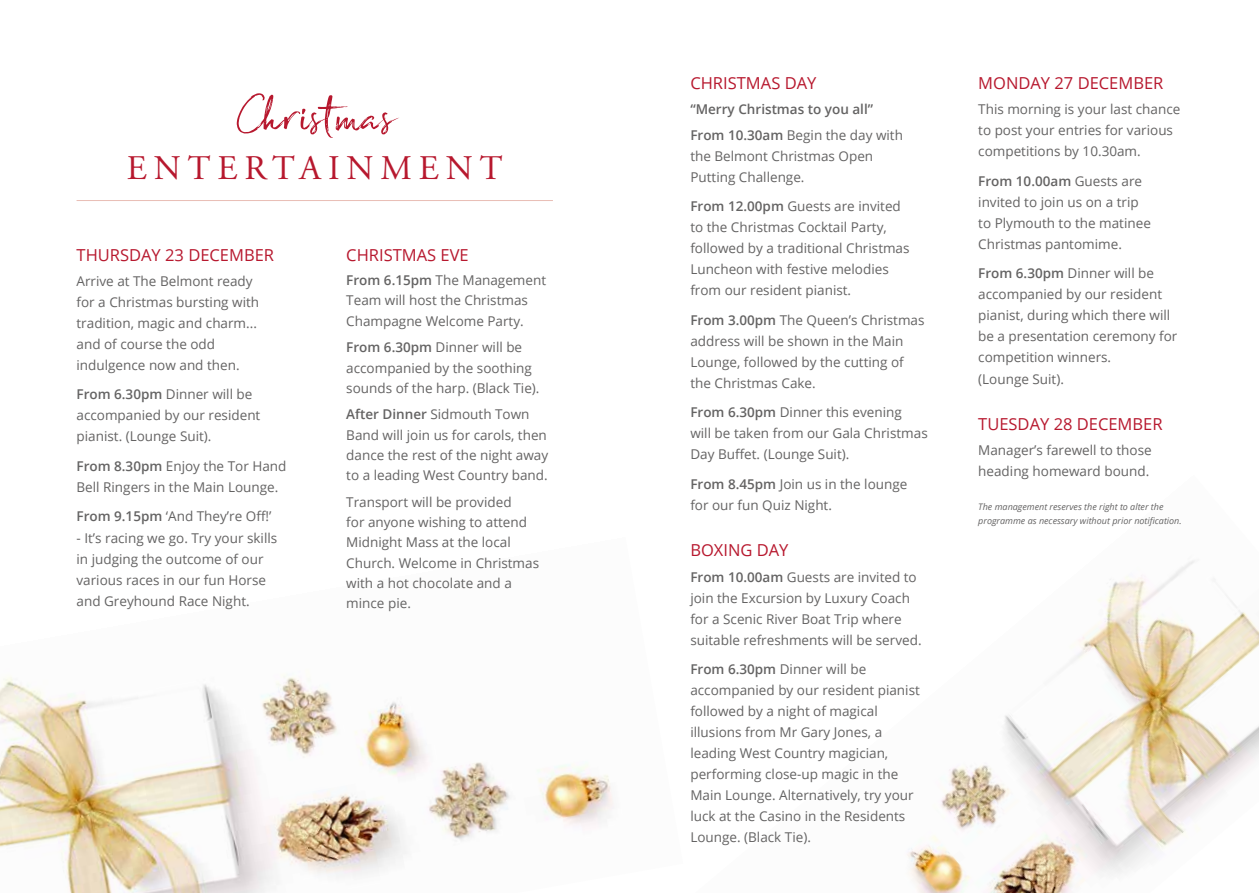
<style>
.page{position:relative;width:1259px;height:893px;background:#fff}
.page>*{position:absolute;margin:0;border:0;box-sizing:border-box;transform-origin:0 0}
.t1{font:60px "Broadcast Matter";color:#b7182e}
.t2{font:34.5px "Adobe Garamond Pro";letter-spacing:.2em;color:#b7182e}
.t3{font:16.5px "Open Sans";color:#b7182e}
.t4{font:13.5px/21px "Open Sans";color:#646363}
.t5{font:600 13.5px/25.2px "Open Sans";color:#646363}
.t6{font:italic 9px/13.5px "Open Sans";color:#646363}
.s1{font-weight:600}
.s2{font-weight:400}
</style>
<div class="page">
<img style="left:907px;top:560px;width:352px;height:333px">
<img style="left:0;top:675px;width:614px;height:218px">
<hr style="left:77px;top:200px;width:476px;height:1px;background:#e9beb5">
<h1 class="t1" style="left:237px;top:79px;width:157px">Christmas</h1>
<h2 class="t2" style="left:127px;top:147px;width:377px">ENTERTAINMENT</h2>
<p class="t3" style="left:77px;top:243px;width:199px">THURSDAY 23 DECEMBER</p>
<p class="t4" style="left:77px;top:270px;width:184px">Arrive at The Belmont ready for a Christmas bursting with tradition, magic and charm... and of course the odd indulgence now and then.</p>
<p class="t4" style="left:77px;top:384px;width:185px"><span class="s1">From 6.30pm</span> Dinner will be accompanied by our resident pianist. (Lounge Suit).</p>
<p class="t4" style="left:77px;top:455px;width:211px"><span class="s1">From 8.30pm</span> Enjoy the Tor Hand<br>Bell Ringers in the Main Lounge.</p>
<p class="t4" style="left:77px;top:506px;width:196px"><span class="s1">From 9.15pm</span> ‘And They’re Off!’</p>
<p class="t4" style="left:77px;top:527px;width:202px">- It’s racing we go. Try your skills in judging the outcome of our various races in our fun Horse and Greyhound Race Night.</p>
<p class="t3" style="left:346px;top:243px;width:124px">CHRISTMAS EVE</p>
<p class="t4" style="left:346px;top:270px;width:201px;line-height:20.2px"><span class="s1">From 6.15pm</span> The Management<br>Team will host the Christmas<br>Champagne Welcome Party.</p>
<p class="t4" style="left:346px;top:337px;width:195px;line-height:20.2px"><span class="s1">From 6.30pm</span> Dinner will be accompanied by the soothing sounds of the harp. (Black Tie).</p>
<p class="t4" style="left:346px;top:404px;width:203px;line-height:20.2px"><span class="s1">After Dinner</span> Sidmouth Town<br>Band will join us for carols, then dance the rest of the night away to a leading West Country band.</p>
<p class="t4" style="left:346px;top:491px;width:194px;line-height:20.2px">Transport will be provided<br>for anyone wishing to attend<br>Midnight Mass at the local<br>Church. Welcome in Christmas with a hot chocolate and a mince pie.</p>
<p class="t3" style="left:690px;top:72px;width:127px">CHRISTMAS DAY</p>
<p class="t5" style="left:690px;top:97px;width:214px">“Merry Christmas to you all”<br>From 10.30am <span class="s2">Begin the day with</span></p>
<p class="t4" style="left:690px;top:145px;width:184px">the Belmont Christmas Open<br>Putting Challenge.</p>
<p class="t4" style="left:690px;top:195px;width:221px"><span class="s1">From 12.00pm</span> Guests are invited to the Christmas Cocktail Party, followed by a traditional Christmas<br>Luncheon with festive melodies from our resident pianist.</p>
<p class="t4" style="left:690px;top:309px;width:236px"><span class="s1">From 3.00pm</span> The Queen’s Christmas address will be shown in the Main<br>Lounge, followed by the cutting of the Christmas Cake.</p>
<p class="t4" style="left:690px;top:401px;width:239px"><span class="s1">From 6.30pm</span> Dinner this evening<br>will be taken from our Gala Christmas<br>Day Buffet. (Lounge Suit).</p>
<p class="t4" style="left:690px;top:473px;width:219px"><span class="s1">From 8.45pm</span> Join us in the lounge for our fun Quiz Night.</p>
<p class="t3" style="left:690px;top:539px;width:100px">BOXING DAY</p>
<p class="t4" style="left:690px;top:566px;width:233px"><span class="s1">From 10.00am</span> Guests are invited to join the Excursion by Luxury Coach for a Scenic River Boat Trip where suitable refreshments will be served.</p>
<p class="t4" style="left:690px;top:658px;width:231px"><span class="s1">From 6.30pm</span> Dinner will be accompanied by our resident pianist followed by a night of magical illusions from Mr Gary Jones, a leading West Country magician, performing close-up magic in the<br>Main Lounge. Alternatively, try your luck at the Casino in the Residents<br>Lounge. (Black Tie).</p>
<p class="t3" style="left:978px;top:72px;width:187px">MONDAY 27 DECEMBER</p>
<p class="t4" style="left:978px;top:99px;width:204px">This morning is your last chance to post your entries for various competitions by 10.30am.</p>
<p class="t4" style="left:978px;top:170px;width:174px"><span class="s1">From 10.00am</span> Guests are invited to join us on a trip to Plymouth to the matinee<br>Christmas pantomime.</p>
<p class="t4" style="left:978px;top:263px;width:201px"><span class="s1">From 6.30pm</span> Dinner will be accompanied by our resident pianist, during which there will be a presentation ceremony for competition winners.<br>(Lounge Suit).</p>
<p class="t3" style="left:978px;top:413px;width:186px">TUESDAY 28 DECEMBER</p>
<p class="t4" style="left:978px;top:439px;width:175px">Manager’s farewell to those heading homeward bound.</p>
<p class="t6" style="left:978px;top:500px;width:205px">The management reserves the right to alter the programme as necessary without prior notification.</p>
</div>
